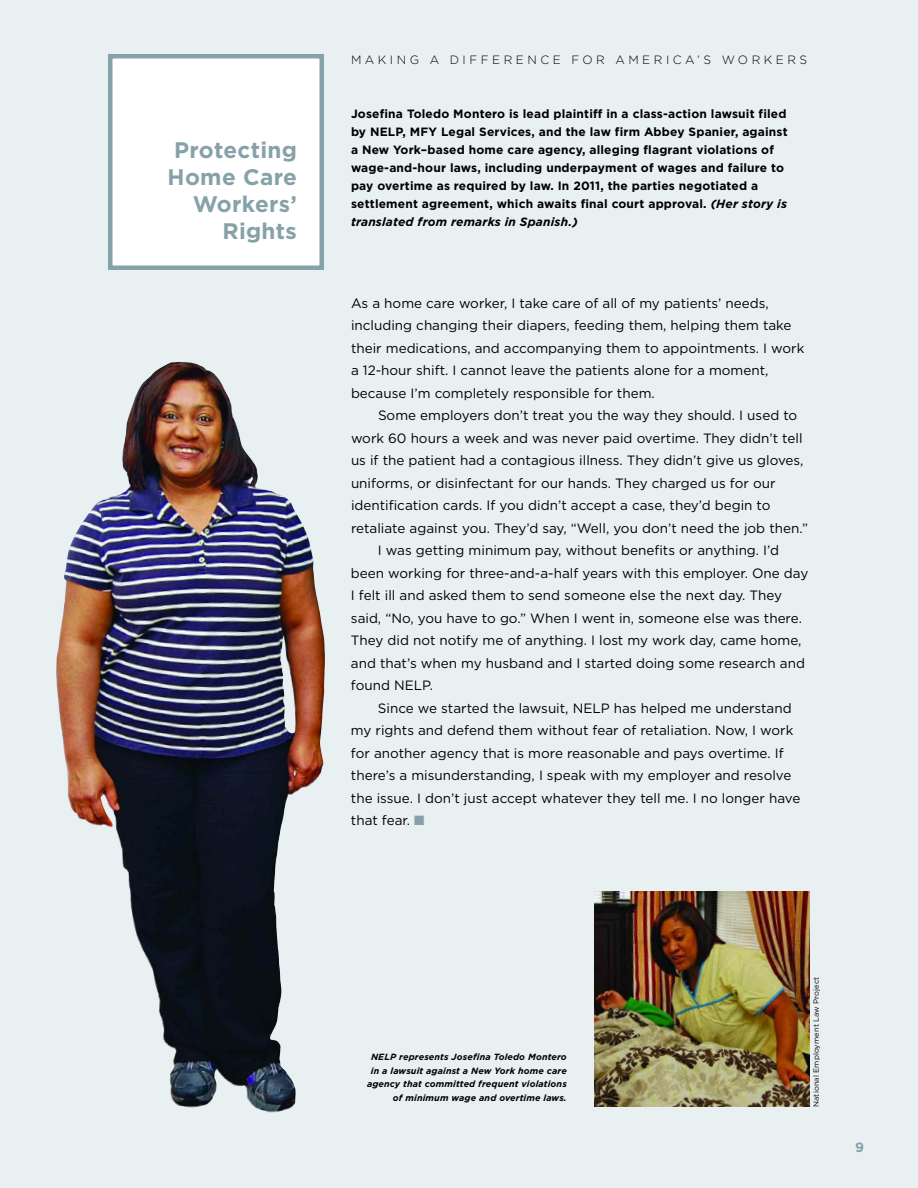
<style>
.page{position:relative;width:918px;height:1188px;background:#e9f0f2}
.page>*{position:absolute;margin:0;border:0;box-sizing:border-box;transform-origin:0 0}
.t1{font:700 22.5px/27px "Gotham";letter-spacing:.015em;color:#86a2a9;text-align:right}
.t2{font:13.5px/22.5px "Gotham";color:#000}
.t3{font:700 13.5px "Gotham";color:#86a2a9}
.t4{font:700 12px/18px "Gotham";letter-spacing:.015em;color:#000}
.t5{font:300 12px "Gotham";letter-spacing:.29em;color:#000}
.t6{font:italic 700 9px/13.5px "Gotham";letter-spacing:.015em;color:#000;text-align:right}
.t7{font:7.5px "Gotham";letter-spacing:.015em;color:#000}
.s1{font-style:italic}
.s2{color:#86a2a9}
</style>
<div class="page">
<img style="left:56px;top:362px;width:269px;height:751px">
<div style="left:110px;top:56px;width:212px;height:212px;background:#fff"></div>
<div style="left:108px;top:54px;width:216px;height:216px;border:4px solid #86a2a9"></div>
<img style="left:594px;top:891px;width:216px;height:216px">
<h1 class="t1" style="left:168px;top:136px;width:131px">Protecting<br>Home Care<br>Workers’<br>Rights</h1>
<p class="t5" style="left:351px;top:52px;width:458px">MAKING A DIFFERENCE FOR AMERICA’S WORKERS</p>
<p class="t4" style="left:351px;top:104px;width:438px">Josefina Toledo Montero is lead plaintiff in a class-action lawsuit filed by NELP, MFY Legal Services, and the law firm Abbey Spanier, against a New York–based home care agency, alleging flagrant violations of wage-and-hour laws, including underpayment of wages and failure to pay overtime as required by law. In 2011, the parties negotiated a settlement agreement, which awaits final court approval. <span class="s1">(Her story is translated from remarks in Spanish.)</span></p>
<p class="t2" style="left:351px;top:292px;width:455px">As a home care worker, I take care of all of my patients’ needs, including changing their diapers, feeding them, helping them take their medications, and accompanying them to appointments. I work a 12-hour shift. I cannot leave the patients alone for a moment, because I’m completely responsible for them.</p>
<p class="t2" style="left:378px;top:404px;width:421px">Some employers don’t treat you the way they should. I used to</p>
<p class="t2" style="left:351px;top:427px;width:453px">work 60 hours a week and was never paid overtime. They didn’t tell</p>
<p class="t2" style="left:351px;top:449px;width:454px">us if the patient had a contagious illness. They didn’t give us gloves,</p>
<p class="t2" style="left:351px;top:472px;width:426px">uniforms, or disinfectant for our hands. They charged us for our</p>
<p class="t2" style="left:351px;top:494px;width:421px">identification cards. If you didn’t accept a case, they’d begin to</p>
<p class="t2" style="left:351px;top:517px;width:459px">retaliate against you. They’d say, “Well, you don’t need the job then.”</p>
<p class="t2" style="left:378px;top:539px;width:403px">I was getting minimum pay, without benefits or anything. I’d</p>
<p class="t2" style="left:351px;top:562px;width:459px">been working for three-and-a-half years with this employer. One day</p>
<p class="t2" style="left:351px;top:584px;width:433px">I felt ill and asked them to send someone else the next day. They</p>
<p class="t2" style="left:351px;top:607px;width:453px">said, “No, you have to go.” When I went in, someone else was there.</p>
<p class="t2" style="left:351px;top:629px;width:452px">They did not notify me of anything. I lost my work day, came home,</p>
<p class="t2" style="left:351px;top:652px;width:456px">and that’s when my husband and I started doing some research and</p>
<p class="t2" style="left:351px;top:674px;width:84px">found NELP.</p>
<p class="t2" style="left:378px;top:697px;width:415px">Since we started the lawsuit, NELP has helped me understand</p>
<p class="t2" style="left:351px;top:719px;width:444px">my rights and defend them without fear of retaliation. Now, I work</p>
<p class="t2" style="left:351px;top:742px;width:434px">for another agency that is more reasonable and pays overtime. If</p>
<p class="t2" style="left:351px;top:764px;width:442px">there’s a misunderstanding, I speak with my employer and resolve</p>
<p class="t2" style="left:351px;top:787px;width:451px">the issue. I don’t just accept whatever they tell me. I no longer have</p>
<p class="t2" style="left:351px;top:809px;width:75px">that fear. <span class="s2">■</span></p>
<p class="t6" style="left:367px;top:1050px;width:201px">NELP represents Josefina Toledo Montero in a lawsuit against a New York home care agency that committed frequent violations of minimum wage and overtime laws.</p>
<p class="t7" style="left:812px;top:1107px;width:132px;rotate:-90deg">National Employment Law Project</p>
<p class="t3" style="left:855px;top:1139px;width:10px">9</p>
</div>
